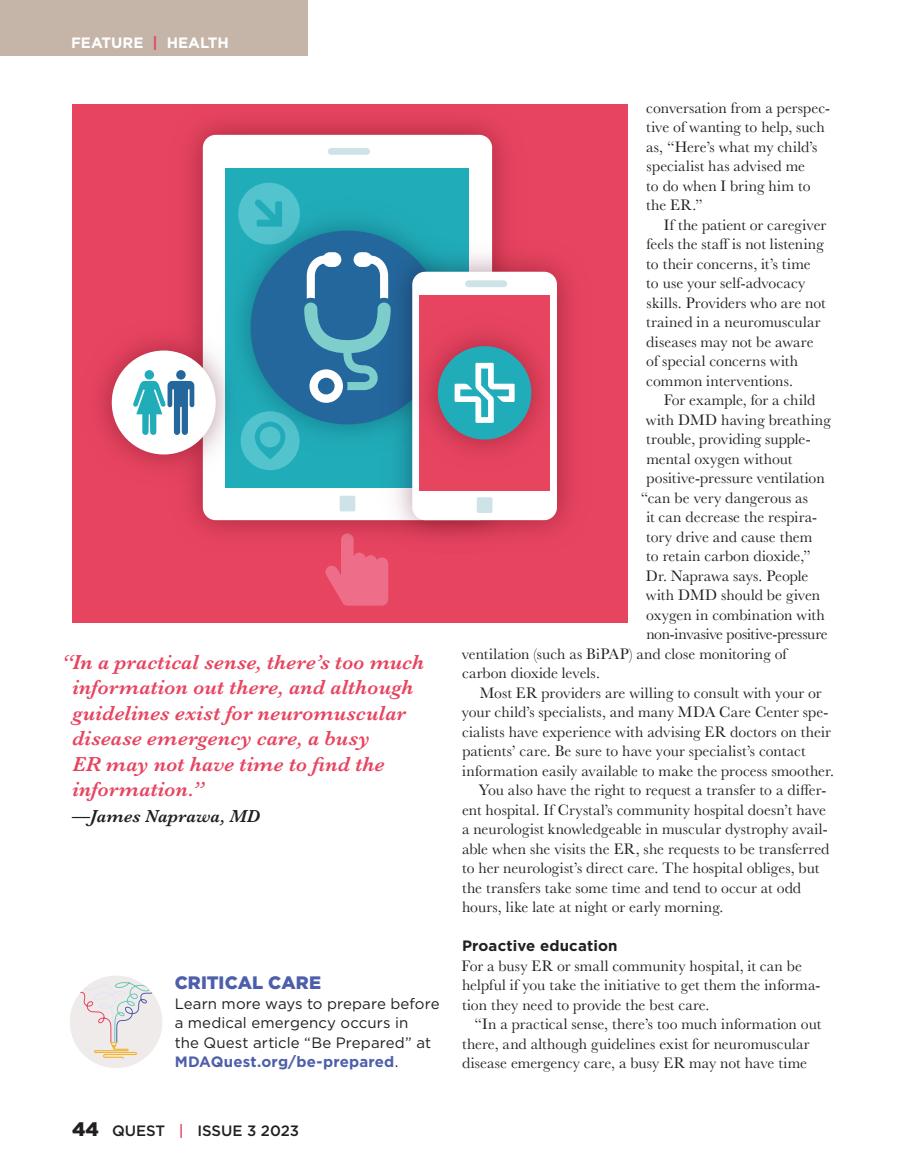
<style>
.page{position:relative;width:905px;height:1175px;background:#fff}
.page>*{position:absolute;margin:0;border:0;box-sizing:border-box;transform-origin:0 0}
.NEW_Pullquote_Italic{font:italic 600 21px/25.5px "Baskerville";letter-spacing:.01em;color:#e74460}
.NEW_Pullquote_Name_I{font:italic 600 18px "Baskerville";letter-spacing:.005em;color:#231f20}
.NEW_CTA_Media_Hed{font:900 18px "Gotham";letter-spacing:.005em;color:#4d5fab}
.NEW_Body_Indent{font:15.75px/19.5px "Baskerville";letter-spacing:.005em;color:#231f20}
.NEW_Body_No_Indent{font:15.75px/19.5px "Baskerville";letter-spacing:.005em;color:#231f20}
.NEW_Body_Indent-2{font:15.75px "Baskerville";letter-spacing:-.015em;color:#231f20}
.NEW_CTA_Media_Body{font:15px/19.5px "Gotham";letter-spacing:.005em;color:#231f20}
.t1{font:500 15px "Gotham";color:#231f20}
.NEW_Subhead{font:700 15px "Gotham";letter-spacing:.01em;color:#231f20}
.t2{font:700 15px "Gotham";color:#fff}
.s1{color:#e74460}
.s2{font-weight:700;color:#4d5fab}
.s3{font-weight:900;font-size:19.5px}
</style>
<div class="page">
<div style="left:72px;top:104px;width:555px;height:518px;background:#e74460"></div>
<img style="left:190px;top:121px;width:315px;height:413px">
<div style="left:203px;top:135px;width:289px;height:385px;background:#fff;border-radius:13px"></div>
<div style="left:328px;top:148px;width:42px;height:7px;background:#cee3e8;border-radius:3px"></div>
<div style="left:339px;top:496px;width:16px;height:15px;background:#cee3e8;border-radius:2px"></div>
<img style="left:189px;top:168px;width:317px;height:319px">
<div style="left:250px;top:231px;width:194px;height:193px;background:#24679c;border-radius:50%"></div>
<div style="left:322px;top:252px;width:19px;height:15px;background:#fff;border-radius:7px"></div>
<svg style="left:304px;top:255px;width:46px;height:148px"></svg>
<img style="left:100px;top:288px;width:178px;height:229px">
<div style="left:112px;top:350px;width:104px;height:104px;background:#fff;border-radius:50%"></div>
<div style="left:176px;top:370px;width:10px;height:9px;background:#24679c;border-radius:50%"></div>
<div style="left:145px;top:370px;width:9px;height:9px;background:#21acba;border-radius:50%"></div>
<svg style="left:133px;top:381px;width:61px;height:54px"></svg>
<svg style="left:238px;top:183px;width:62px;height:61px;background:#41bac6"></svg>
<div style="left:241px;top:411px;width:58px;height:59px;background:#53c3ce;border-radius:50%"></div>
<svg style="left:255px;top:422px;width:30px;height:38px"></svg>
<img style="left:350px;top:209px;width:219px;height:373px">
<div style="left:412px;top:272px;width:145px;height:248px;background:#fff;border-radius:13px"></div>
<div style="left:465px;top:280px;width:42px;height:7px;background:#cee3e8;border-radius:3px"></div>
<img style="left:376px;top:284px;width:194px;height:218px">
<div style="left:438px;top:346px;width:93px;height:93px;background:#21acba;border-radius:50%"></div>
<svg style="left:454px;top:363px;width:60px;height:60px"></svg>
<div style="left:477px;top:497px;width:15px;height:16px;background:#cee3e8;border-radius:2px"></div>
<svg style="left:325px;top:533px;width:63px;height:72px"></svg>
<div style="left:70px;top:975px;width:92px;height:93px;background:#f0ebeb;border-radius:50%"></div>
<svg style="left:72px;top:982px;width:84px;height:77px"></svg>
<div style="left:0;top:0;width:307px;height:55px;background:#c5b5a9"></div>
<p class="t2" style="left:71px;top:34px;width:159px">FEATURE <span class="s1">|</span> HEALTH</p>
<p class="NEW_Pullquote_Italic" style="left:72px;top:649px;width:353px;text-indent:-11px">“In a practical sense, there’s too much information out there, and although guidelines exist for neuromuscular disease emergency care, a busy<br>ER may not have time to find the information.”</p>
<p class="NEW_Pullquote_Name_I" style="left:72px;top:803px;width:190px">—James Naprawa, MD</p>
<p class="NEW_CTA_Media_Hed" style="left:175px;top:972px;width:148px">CRITICAL CARE</p>
<p class="NEW_CTA_Media_Body" style="left:175px;top:993px;width:266px">Learn more ways to prepare before a medical emergency occurs in<br>the Quest article “Be Prepared” at<br><span class="s2">MDAQuest.org/be-prepared</span>.</p>
<p class="t1" style="left:72px;top:1121px;width:229px"><span class="s3">44</span> QUEST <span class="s1">|</span> ISSUE 3 2023</p>
<p class="NEW_Body_Indent" style="left:646px;top:98px;width:185px">conversation from a perspec&shy;tive of wanting to help, such as, “Here’s what my child’s specialist has advised me<br>to do when I bring him to the ER.”</p>
<p class="NEW_Body_Indent" style="left:646px;top:215px;width:181px;text-indent:18px">If the patient or caregiver feels the staff is not listening to their concerns, it’s time to use your self-advocacy skills. Providers who are not trained in a neuromuscular diseases may not be aware of special concerns with common interventions.</p>
<p class="NEW_Body_Indent" style="left:663px;top:390px;width:153px">For example, for a child</p>
<p class="NEW_Body_Indent" style="left:646px;top:410px;width:186px">with DMD having breathing</p>
<p class="NEW_Body_Indent" style="left:646px;top:429px;width:166px">trouble, providing supple-</p>
<p class="NEW_Body_Indent" style="left:646px;top:449px;width:147px">mental oxygen without</p>
<p class="NEW_Body_Indent" style="left:646px;top:468px;width:180px">positive-pressure ventilation</p>
<p class="NEW_Body_Indent" style="left:640px;top:488px;width:169px">“can be very dangerous as</p>
<p class="NEW_Body_Indent" style="left:646px;top:507px;width:172px">it can decrease the respira-</p>
<p class="NEW_Body_Indent" style="left:646px;top:527px;width:168px">tory drive and cause them</p>
<p class="NEW_Body_Indent" style="left:646px;top:546px;width:166px">to retain carbon dioxide,”</p>
<p class="NEW_Body_Indent" style="left:646px;top:566px;width:164px">Dr. Naprawa says. People</p>
<p class="NEW_Body_Indent" style="left:646px;top:585px;width:176px">with DMD should be given</p>
<p class="NEW_Body_Indent" style="left:646px;top:605px;width:180px">oxygen in combination with</p>
<p class="NEW_Body_Indent-2" style="left:646px;top:624px;width:183px">non-invasive positive-pressure</p>
<p class="NEW_Body_Indent" style="left:462px;top:644px;width:326px">ventilation (such as BiPAP) and close monitoring of</p>
<p class="NEW_Body_Indent" style="left:462px;top:663px;width:139px">carbon dioxide levels.</p>
<p class="NEW_Body_Indent" style="left:461px;top:683px;width:374px;text-indent:18px">Most ER providers are willing to consult with your or your child’s specialists, and many MDA Care Center spe&shy;cialists have experience with advising ER doctors on their patients’ care. Be sure to have your specialist’s contact information easily available to make the process smoother.</p>
<p class="NEW_Body_Indent" style="left:462px;top:780px;width:369px;text-indent:17px">You also have the right to request a transfer to a differ&shy;ent hospital. If Crystal’s community hospital doesn’t have a neurologist knowledgeable in muscular dystrophy avail&shy;able when she visits the ER, she requests to be transferred to her neurologist’s direct care. The hospital obliges, but the transfers take some time and tend to occur at odd hours, like late at night or early morning.</p>
<p class="NEW_Subhead" style="left:462px;top:937px;width:157px">Proactive education</p>
<p class="NEW_Body_No_Indent" style="left:461px;top:956px;width:360px">For a busy ER or small community hospital, it can be helpful if you take the initiative to get them the informa&shy;tion they need to provide the best care.</p>
<p class="NEW_Body_Indent" style="left:462px;top:1014px;width:361px;text-indent:13px">“In a practical sense, there’s too much information out there, and although guidelines exist for neuromuscular disease emergency care, a busy ER may not have time</p>
</div>
